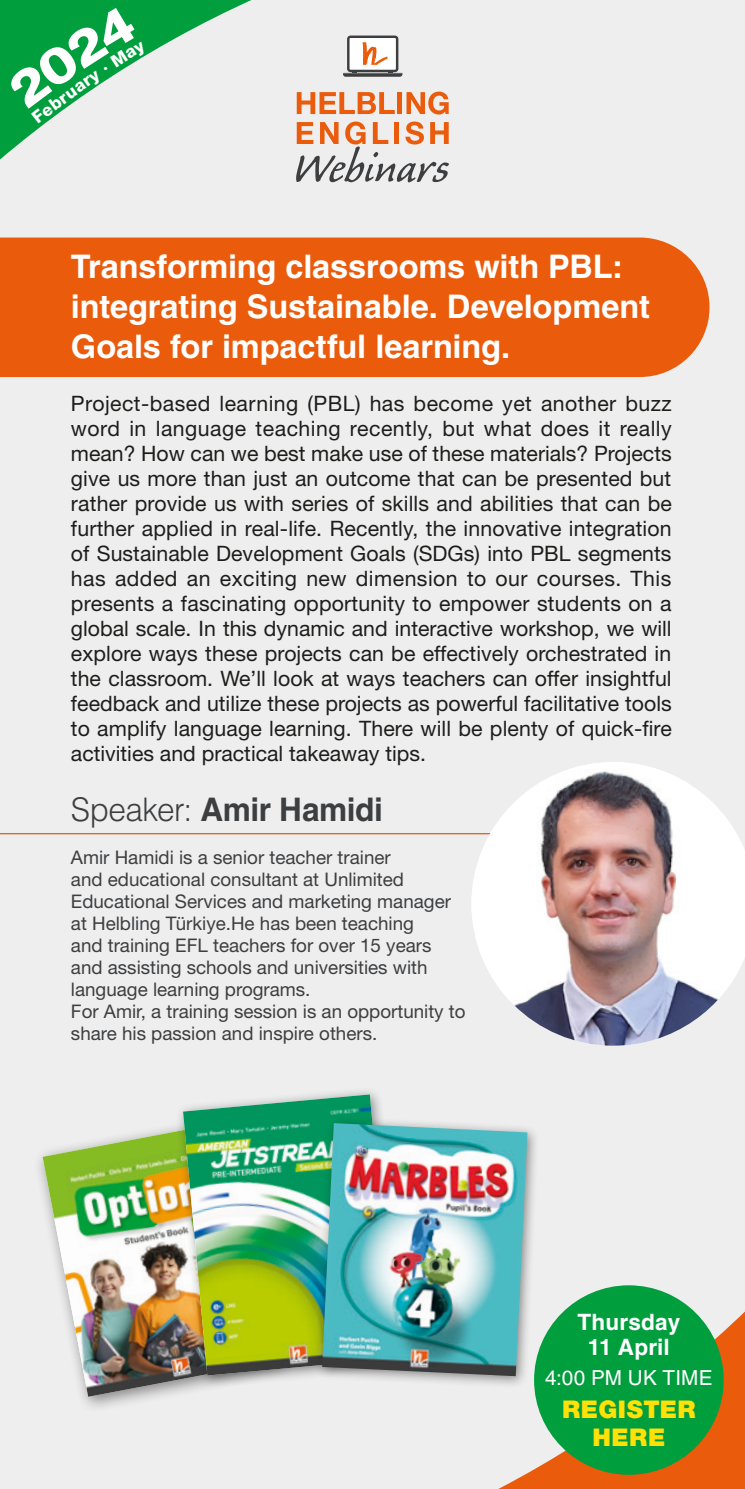
<style>
.page{position:relative;width:745px;height:1489px;background:#fff}
.page>*{position:absolute;margin:0;border:0;box-sizing:border-box;transform-origin:0 0}
.t1{font:700 32.5px/40px "Helvetica LT Std";letter-spacing:-.005em;color:#fff}
.t2{font:700 32.5px "Helvetica LT Std";letter-spacing:-.015em;color:#3d3e3f}
.t3{font:900 24.5px/28.2px "Helvetica Neue LT Std";letter-spacing:.025em;color:#ffe007;text-align:center}
.t4{font:700 22.5px/24.5px "Helvetica LT Std";letter-spacing:.005em;color:#fff;text-align:center}
.t5{font:21.25px/25px "Helvetica Neue LT Std";color:#1d1d1b;text-align:justify}
.t6{font:20.75px "Helvetica LT Std";letter-spacing:.01em;color:#fff}
.t7{font:18.75px/22px "Helvetica Neue LT Std";color:#3d3e3f}
.s1{font-weight:300}
</style>
<div class="page">
<div style="left:0;top:0;width:744px;height:1488px;background:#eeeeef"></div>
<svg style="left:0;top:0;width:252px;height:160px"></svg>
<svg style="left:500px;top:1290px;width:244px;height:198px;fill:#ea5b0c"></svg>
<svg style="left:296px;top:92px;width:98px;height:22px"></svg>
<div style="left:397px;top:92px;width:5px;height:22px;background:#ea5b0c"></div>
<svg style="left:406px;top:92px;width:42px;height:22px"></svg>
<svg style="left:296px;top:121px;width:152px;height:61px"></svg>
<svg style="left:343px;top:36px;width:59px;height:41px;background:#cabeb7"></svg>
<hr style="left:0;top:833px;width:494px;height:1px;background:#ea5b0c">
<img style="left:471px;top:762px;width:273px;height:283px">
<div style="left:0;top:237px;width:709px;height:140px;background:#ea5b0c"></div>
<div style="left:533px;top:1285px;width:190px;height:189px;background:#009e3d;border-radius:50%"></div>
<div style="left:33px;top:1111px;width:263px;height:301px;background:#1d1d1b;opacity:.5"></div>
<img style="left:43px;top:1120px;width:237px;height:276px">
<div style="left:174px;top:1085px;width:233px;height:303px;background:#1d1d1b;opacity:.5"></div>
<img style="left:183px;top:1094px;width:211px;height:281px">
<div style="left:314px;top:1115px;width:225px;height:273px;background:#1d1d1b;opacity:.5"></div>
<img style="left:322px;top:1123px;width:205px;height:252px">
<svg style="left:9px;top:8px;width:138px;height:116px"></svg>
<h1 class="t1" style="left:71px;top:246px;width:580px">Transforming classrooms with PBL: integrating Sustainable. Development<br>Goals for impactful learning.</h1>
<p class="t5" style="left:71px;top:391px;width:602px">Project-based learning (PBL) has become yet another buzz word in language teaching recently, but what does it really mean? How can we best make use of these materials? Projects give us more than just an outcome that can be presented but rather provide us with series of skills and abilities that can be further applied in real-life. Recently, the innovative integration of Sustainable Development Goals (SDGs) into PBL segments has added an exciting new dimension to our courses. This presents a fascinating opportunity to empower students on a global scale. In this dynamic and interactive workshop, we will explore ways these projects can be effectively orchestrated in the classroom. We’ll look at ways teachers can offer insightful feedback and utilize these projects as powerful facilitative tools to amplify language learning. There will be plenty of quick-fire activities and practical takeaway tips.</p>
<h1 class="t2" style="left:71px;top:789px;width:313px"><span class="s1">Speaker:</span> Amir Hamidi</h1>
<p class="t7" style="left:71px;top:846px;width:396px">Amir Hamidi is a senior teacher trainer<br>and educational consultant at Unlimited Educational Services and marketing manager at Helbling Türkiye.He has been teaching<br>and training EFL teachers for over 15 years and assisting schools and universities with language learning programs.<br>For Amir, a training session is an opportunity to share his passion and inspire others.</p>
<p class="t4" style="left:577px;top:1309px;width:104px">Thursday<br>11 April</p>
<p class="t6" style="left:545px;top:1365px;width:169px">4:00 PM UK TIME</p>
<p class="t3" style="left:561px;top:1394px;width:135px">REGISTER<br>HERE</p>
</div>
